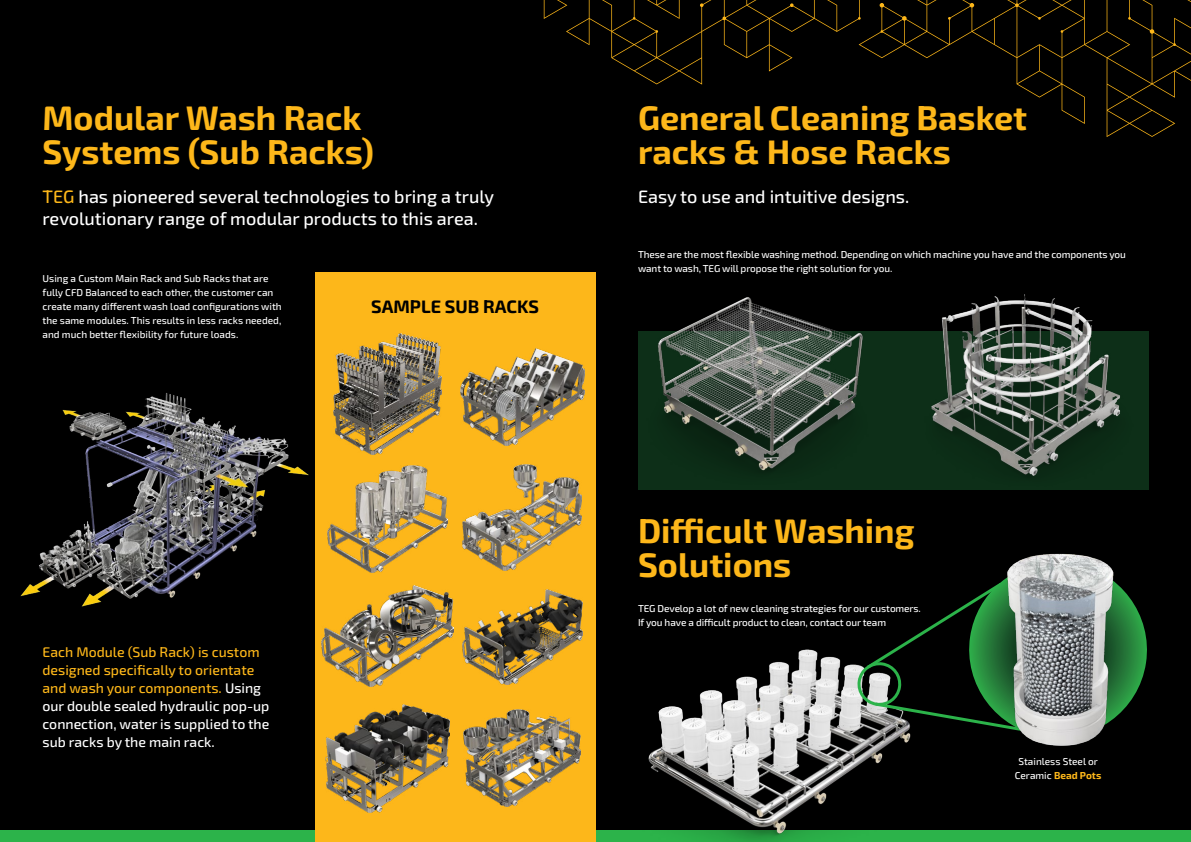
<style>
.page{position:relative;width:1191px;height:842px;background:#000}
.page>*{position:absolute;margin:0;border:0;box-sizing:border-box;transform-origin:0 0}
.t1{font:700 34px/34px "Exo 2";color:#fdb71a}
.t2{font:500 18px/22px "Exo 2";color:#fff}
.t3{font:700 18px "Exo 2";color:#000}
.t4{font:500 14px/18px "Exo 2";color:#fff}
.t5{font:500 10px/14px "Exo 2";letter-spacing:-.01em;color:#fff}
.s1{color:#fdb71a}
.s2{font-weight:700;color:#fdb71a}
</style>
<div class="page">
<div style="left:0;top:830px;width:1191px;height:12px;background:#2cb34a"></div>
<div style="left:315px;top:272px;width:280px;height:570px;background:#fdb71a"></div>
<div style="left:638px;top:331px;width:510px;height:158px;background:#0d2f18"></div>
<svg style="left:543px;top:0;width:648px;height:137px"></svg>
<img style="left:20px;top:393px;width:289px;height:214px">
<img style="left:334px;top:333px;width:107px;height:122px">
<img style="left:322px;top:586px;width:132px;height:101px">
<img style="left:328px;top:465px;width:120px;height:108px">
<img style="left:326px;top:704px;width:124px;height:108px">
<img style="left:460px;top:349px;width:124px;height:97px">
<img style="left:462px;top:589px;width:120px;height:96px">
<img style="left:463px;top:465px;width:119px;height:105px">
<img style="left:464px;top:709px;width:117px;height:97px">
<img style="left:638px;top:297px;width:246px;height:193px">
<img style="left:648px;top:649px;width:241px;height:193px">
<svg style="left:854px;top:582px;width:293px;height:162px"></svg>
<img style="left:1001px;top:553px;width:119px;height:193px">
<img style="left:896px;top:294px;width:248px;height:196px">
<h1 class="t1" style="left:43px;top:99px;width:333px">Modular Wash Rack<br>Systems (Sub Racks)</h1>
<h1 class="t1" style="left:638px;top:99px;width:390px">General Cleaning Basket racks &amp; Hose Racks</h1>
<h2 class="t2" style="left:43px;top:185px;width:453px"><span class="s1">TEG</span> has pioneered several technologies to bring a truly revolutionary range of modular products to this area.</h2>
<h2 class="t2" style="left:638px;top:185px;width:273px">Easy to use and intuitive designs.</h2>
<p class="t5" style="left:43px;top:271px;width:241px">Using a Custom Main Rack and Sub Racks that are fully CFD Balanced to each other, the customer can create many different wash load configurations with the same modules. This results in less racks needed, and much better flexibility for future loads.</p>
<h2 class="t3" style="left:371px;top:294px;width:169px">SAMPLE SUB RACKS</h2>
<h3 class="t4" style="left:43px;top:643px;width:228px"><span class="s1">Each Module (Sub Rack) is custom designed specifically to orientate and wash your components.</span> Using our double sealed hydraulic pop-up connection, water is supplied to the sub racks by the main rack.</h3>
<p class="t5" style="left:638px;top:247px;width:489px">These are the most flexible washing method. Depending on which machine you have and the components you want to wash, TEG will propose the right solution for you.</p>
<h1 class="t1" style="left:638px;top:513px;width:278px">Difficult Washing<br>Solutions</h1>
<p class="t5" style="left:638px;top:601px;width:284px">TEG Develop a lot of new cleaning strategies for our customers.<br>If you have a difficult product to clean, contact our team</p>
<p class="t5" style="left:1014px;top:754px;width:88px;text-align:center">Stainless Steel or<br>Ceramic <span class="s2">Bead Pots</span></p>
</div>
